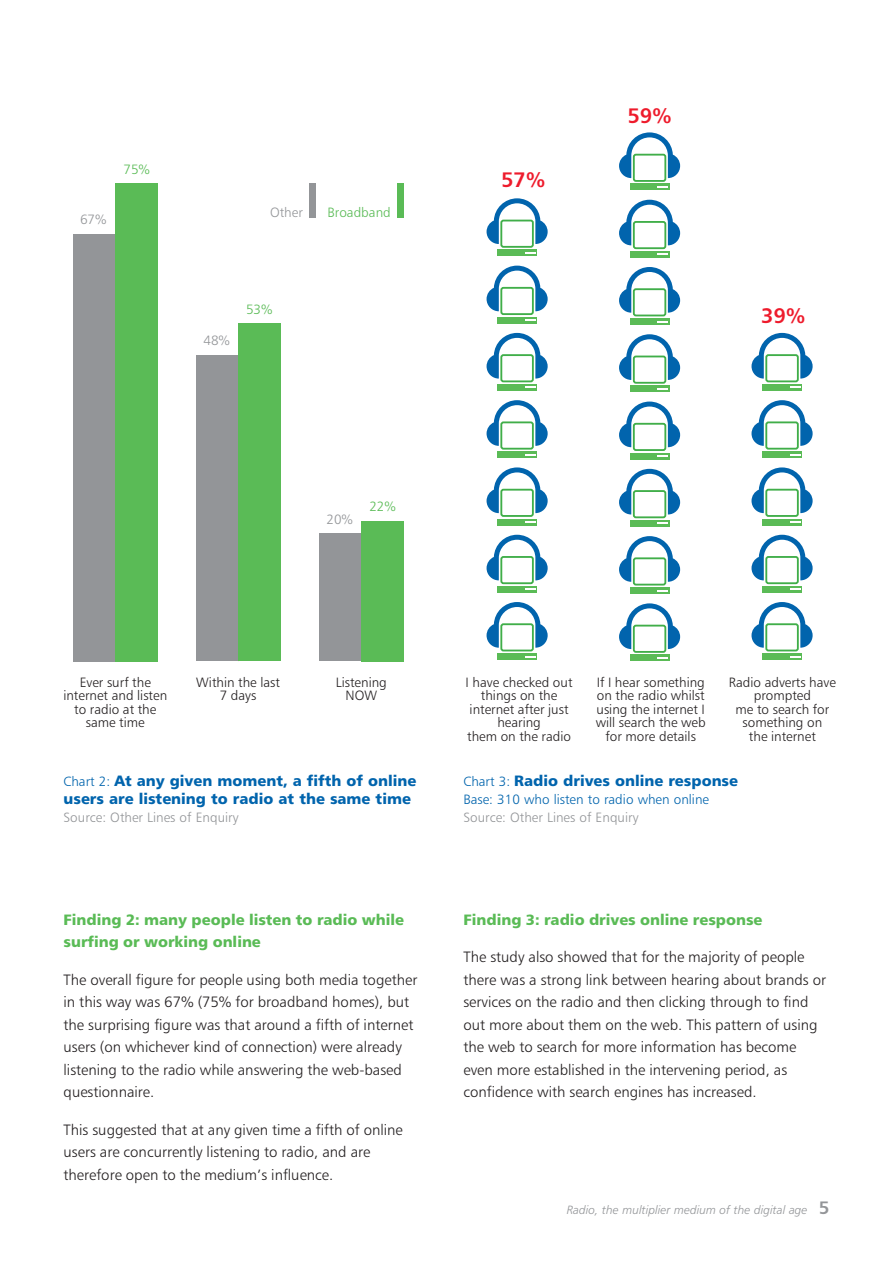
<style>
.page{position:relative;width:892px;height:1265px;background:#fff}
.page>*{position:absolute;margin:0;border:0;box-sizing:border-box;transform-origin:0 0}
.t1{font:21px "Humanist 777 BT Bold B";color:#ee1b2c}
.t2{font:15px/22.5px "Humanist 777 BT Light B";color:#231f20}
.t3{font:15px/18px "Humanist 777 BT Black B";color:#0164ad}
.t4{font:15px/22.5px "Humanist 777 BT Black B";color:#5abb56}
.t5{font:13.5px/13.5px "Humanist 777 BT Light B";color:#231f20;text-align:center}
.t6{font:13.5px "Humanist 777 BT Light B";color:#939598}
.t7{font:13.5px "Humanist 777 BT Light B";color:#0164ad}
.t8{font:13.5px "Humanist 777 BT Light B";color:#5abb56}
.t9{font:12px "Humanist 777 BT Light Italic B";color:#939598}
.s1{font-family:"Humanist 777 BT Light B";font-size:13.5px}
.s2{font-family:"Humanist 777 BT Bold B";font-size:18px}
</style>
<div class="page">
<svg style="left:73px;top:132px;width:740px;height:530px"></svg>
<p class="t6" style="left:80px;top:213px;width:28px">67%</p>
<p class="t8" style="left:123px;top:164px;width:28px">75%</p>
<p class="t6" style="left:270px;top:207px;width:34px">Other</p>
<p class="t8" style="left:327px;top:207px;width:65px">Broadband</p>
<p class="t6" style="left:203px;top:335px;width:28px">48%</p>
<p class="t8" style="left:246px;top:303px;width:28px">53%</p>
<h1 class="t1" style="left:501px;top:171px;width:45px">57%</h1>
<h1 class="t1" style="left:627px;top:107px;width:45px">59%</h1>
<h1 class="t1" style="left:761px;top:306px;width:45px">39%</h1>
<p class="t6" style="left:326px;top:514px;width:28px">20%</p>
<p class="t8" style="left:369px;top:501px;width:28px">22%</p>
<p class="t5" style="left:63px;top:676px;width:105px">Ever surf the internet and listen to radio at the same time</p>
<p class="t5" style="left:196px;top:676px;width:85px">Within the last<br>7 days</p>
<p class="t5" style="left:336px;top:676px;width:52px">Listening<br>NOW</p>
<p class="t3" style="left:64px;top:772px;width:354px"><span class="s1">Chart 2:</span> At any given moment, a fifth of online users are listening to radio at the same time</p>
<p class="t6" style="left:64px;top:811px;width:176px">Source: Other Lines of Enquiry</p>
<p class="t4" style="left:64px;top:909px;width:342px">Finding 2: many people listen to radio while surfing or working online</p>
<p class="t2" style="left:64px;top:969px;width:355px">The overall figure for people using both media together in this way was 67% (75% for broadband homes), but the surprising figure was that around a fifth of internet users (on whichever kind of connection) were already listening to the radio while answering the web-based questionnaire.</p>
<p class="t2" style="left:64px;top:1119px;width:341px">This suggested that at any given time a fifth of online users are concurrently listening to radio, and are therefore open to the medium’s influence.</p>
<p class="t5" style="left:465px;top:676px;width:108px">I have checked out things on the internet after just hearing<br>them on the radio</p>
<p class="t5" style="left:595px;top:676px;width:111px">If I hear something on the radio whilst using the internet I will search the web for more details</p>
<p class="t5" style="left:728px;top:676px;width:109px">Radio adverts have prompted<br>me to search for something on<br>the internet</p>
<p class="t3" style="left:463px;top:772px;width:276px"><span class="s1">Chart 3:</span> Radio drives online response</p>
<p class="t7" style="left:463px;top:793px;width:247px">Base: 310 who listen to radio when online</p>
<p class="t6" style="left:463px;top:811px;width:176px">Source: Other Lines of Enquiry</p>
<p class="t4" style="left:463px;top:909px;width:300px">Finding 3: radio drives online response</p>
<p class="t2" style="left:463px;top:947px;width:364px">The study also showed that for the majority of people there was a strong link between hearing about brands or services on the radio and then clicking through to find out more about them on the web. This pattern of using the web to search for more information has become even more established in the intervening period, as confidence with search engines has increased.</p>
<p class="t9" style="left:566px;top:1204px;width:264px">Radio, the multiplier medium of the digital age <span class="s2">5</span></p>
</div>
